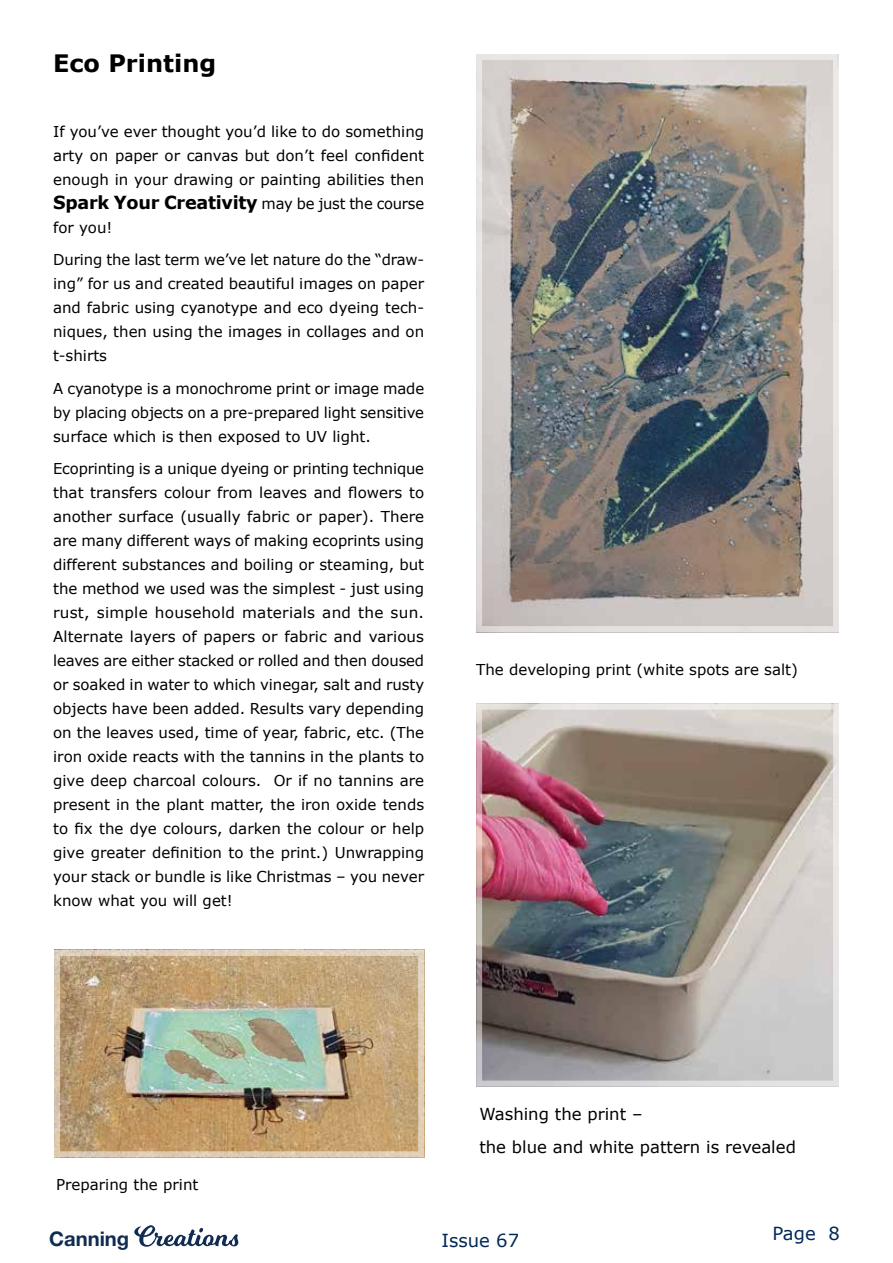
<style>
.page{position:relative;width:893px;height:1263px;background:#fff}
.page>*{position:absolute;margin:0;border:0;box-sizing:border-box;transform-origin:0 0}
.t1{font:700 24px "Verdana";color:#000}
.t2{font:700 20.25px "Helvetica Neue LT Std";color:#112c52}
.t3{font:700 18px "Verdana";letter-spacing:-.015em;color:#000}
.t4{font:18px "Verdana";color:#002856}
.t5{font:16.5px/32.5px "Verdana";color:#000}
.t6{font:15px/24px "Verdana";color:#000;text-align:justify}
.s1{font-weight:400;font-size:15px}
</style>
<div class="page">
<svg style="left:134px;top:1225px;width:104px;height:22px"></svg>
<img style="left:61px;top:957px;width:356px;height:193px">
<img style="left:483px;top:61px;width:349px;height:564px">
<div style="left:476px;top:54px;width:363px;height:578px;border:6px solid #fff"></div>
<img style="left:483px;top:711px;width:349px;height:368px">
<div style="left:476px;top:704px;width:363px;height:382px;border:6px solid #fff"></div>
<h1 class="t1" style="left:53px;top:46px;width:165px">Eco Printing</h1>
<p class="t6" style="left:53px;top:119px;width:373px">If you’ve ever thought you’d like to do something arty on paper or canvas but don’t feel confident enough in your drawing or painting abilities then</p>
<p class="t3" style="left:53px;top:189px;width:372px">Spark Your Creativity <span class="s1">may be just the course</span></p>
<p class="t6" style="left:53px;top:211px;width:372px;line-height:32.5px">for you!<br>During the last term we’ve let nature do the “draw-</p>
<p class="t6" style="left:53px;top:271px;width:373px">ing” for us and created beautiful images on paper and fabric using cyanotype and eco dyeing tech&shy;niques, then using the images in collages and on t-shirts</p>
<p class="t6" style="left:53px;top:376px;width:373px">A cyanotype is a monochrome print or image made by placing objects on a pre-prepared light sensitive surface which is then exposed to UV light.</p>
<p class="t6" style="left:53px;top:456px;width:373px">Ecoprinting is a unique dyeing or printing technique that transfers colour from leaves and flowers to another surface (usually fabric or paper). There are many different ways of making ecoprints using different substances and boiling or steaming, but the method we used was the simplest - just using rust, simple household materials and the sun.<br>Alternate layers of papers or fabric and various leaves are either stacked or rolled and then doused or soaked in water to which vinegar, salt and rusty objects have been added. Results vary depending on the leaves used, time of year, fabric, etc. (The iron oxide reacts with the tannins in the plants to give deep charcoal colours. Or if no tannins are present in the plant matter, the iron oxide tends to fix the dye colours, darken the colour or help give greater definition to the print.) Unwrapping your stack or bundle is like Christmas – you never know what you will get!</p>
<p class="t6" style="left:476px;top:657px;width:323px">The developing print (white spots are salt)</p>
<p class="t6" style="left:56px;top:1172px;width:144px">Preparing the print</p>
<p class="t5" style="left:479px;top:1098px;width:318px">Washing the print –<br>the blue and white pattern is revealed</p>
<h2 class="t2" style="left:49px;top:1226px;width:82px">Canning</h2>
<p class="t4" style="left:441px;top:1228px;width:79px">Issue 67</p>
<p class="t4" style="left:773px;top:1221px;width:69px">Page 8</p>
</div>
